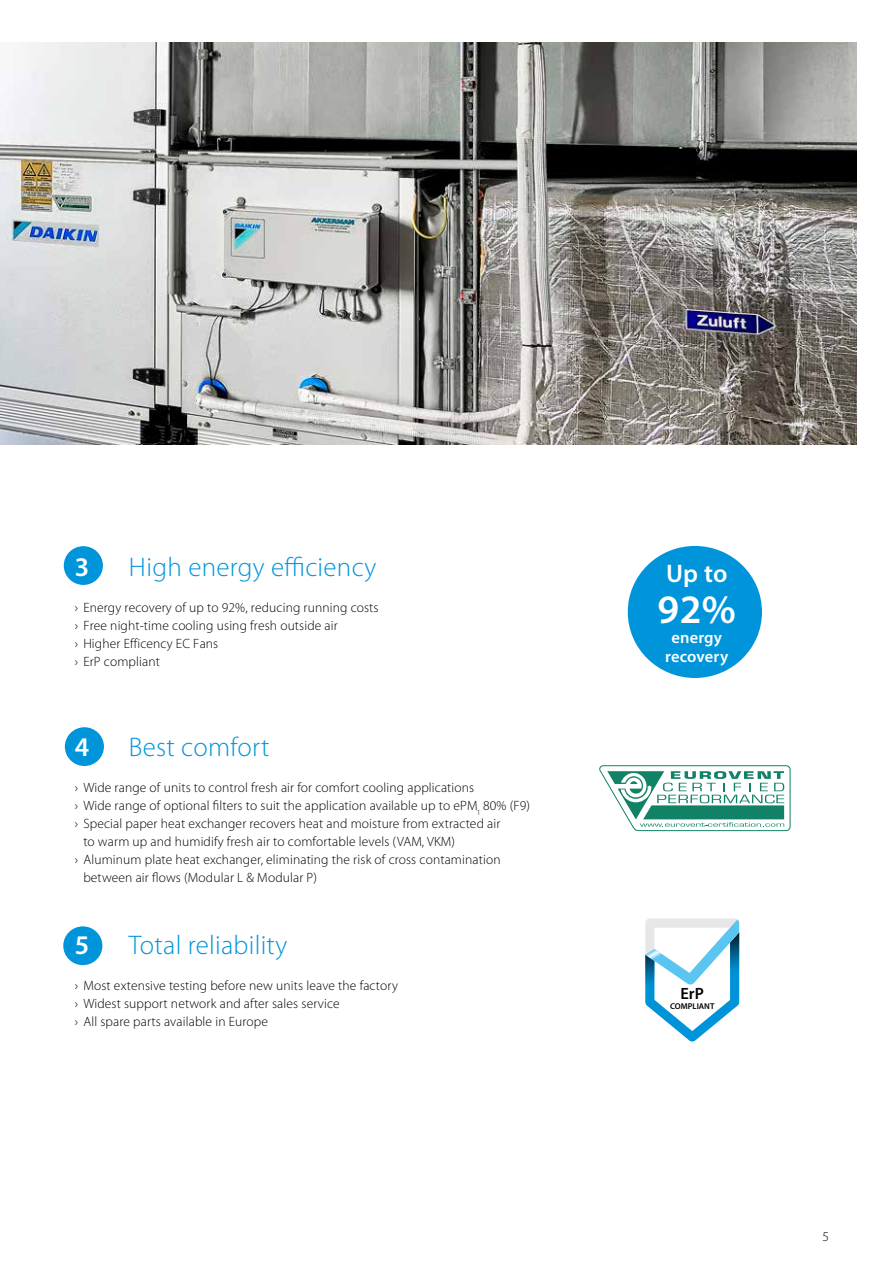
<style>
.page{position:relative;width:893px;height:1263px;background:#fff}
.page>*{position:absolute;margin:0;border:0;box-sizing:border-box;transform-origin:0 0}
.t1{font:600 40.5px "Myriad Pro";color:#fff}
.t2{font:300 27px "Myriad Pro";letter-spacing:.01em;color:#0095db}
.t3{font:600 27px "Myriad Pro";color:#fff}
.t4{font:600 25.5px "Myriad Pro";color:#fff}
.t5{font:600 16.5px/19.8px "Myriad Pro";letter-spacing:.01em;color:#fff;text-align:center}
.t6{font:600 16.35px "Myriad Pro";color:#000}
.t7{font:300 13.5px/18px "Myriad Pro";letter-spacing:.01em;color:#000}
.t8{font:600 8.4px "Myriad Pro";color:#000}
</style>
<div class="page">
<img style="left:0;top:43px;width:857px;height:401px">
<div style="left:64px;top:546px;width:39px;height:39px;background:#0095db;border-radius:50%"></div>
<div style="left:628px;top:546px;width:134px;height:132px;background:#0095db;border-radius:50%"></div>
<div style="left:65px;top:727px;width:39px;height:39px;background:#0095db;border-radius:50%"></div>
<div style="left:63px;top:926px;width:39px;height:39px;background:#0095db;border-radius:50%"></div>
<svg style="left:645px;top:918px;width:94px;height:123px"></svg>
<svg style="left:599px;top:765px;width:191px;height:66px"></svg>
<h2 class="t3" style="left:75px;top:550px;width:16px">3</h2>
<h2 class="t2" style="left:129px;top:552px;width:249px">High energy efficiency</h2>
<p class="t7" style="left:75px;top:599px;width:305px">› Energy recovery of up to 92%, reducing running costs › Free night-time cooling using fresh outside air<br>› Higher Efficency EC Fans<br>› ErP compliant</p>
<h2 class="t3" style="left:75px;top:730px;width:16px">4</h2>
<h2 class="t2" style="left:129px;top:732px;width:142px">Best comfort</h2>
<p class="t7" style="left:75px;top:779px;width:401px">› Wide range of units to control fresh air for comfort cooling applications</p>
<p class="t7" style="left:75px;top:797px;width:457px">› Wide range of optional filters to suit the application available up to ePM<sub>1</sub> 80% (F9)</p>
<p class="t7" style="left:75px;top:815px;width:427px">› Special paper heat exchanger recovers heat and moisture from extracted air</p>
<p class="t7" style="left:83px;top:833px;width:373px">to warm up and humidify fresh air to comfortable levels (VAM, VKM)</p>
<p class="t7" style="left:75px;top:851px;width:427px">› Aluminum plate heat exchanger, eliminating the risk of cross contamination</p>
<p class="t7" style="left:83px;top:869px;width:235px">between air flows (Modular L &amp; Modular P)</p>
<h3 class="t4" style="left:666px;top:557px;width:63px">Up to</h3>
<h1 class="t1" style="left:658px;top:583px;width:80px">92%</h1>
<p class="t5" style="left:665px;top:627px;width:64px">energy recovery</p>
<h2 class="t3" style="left:75px;top:928px;width:16px">5</h2>
<h2 class="t2" style="left:129px;top:930px;width:160px">Total reliability</h2>
<p class="t7" style="left:75px;top:977px;width:325px">› Most extensive testing before new units leave the factory › Widest support network and after sales service<br>› All spare parts available in Europe</p>
<p class="t6" style="left:680px;top:985px;width:25px">ErP</p>
<p class="t8" style="left:670px;top:1002px;width:46px">COMPLIANT</p>
<p class="t7" style="left:823px;top:1228px;width:8px">5</p>
</div>
